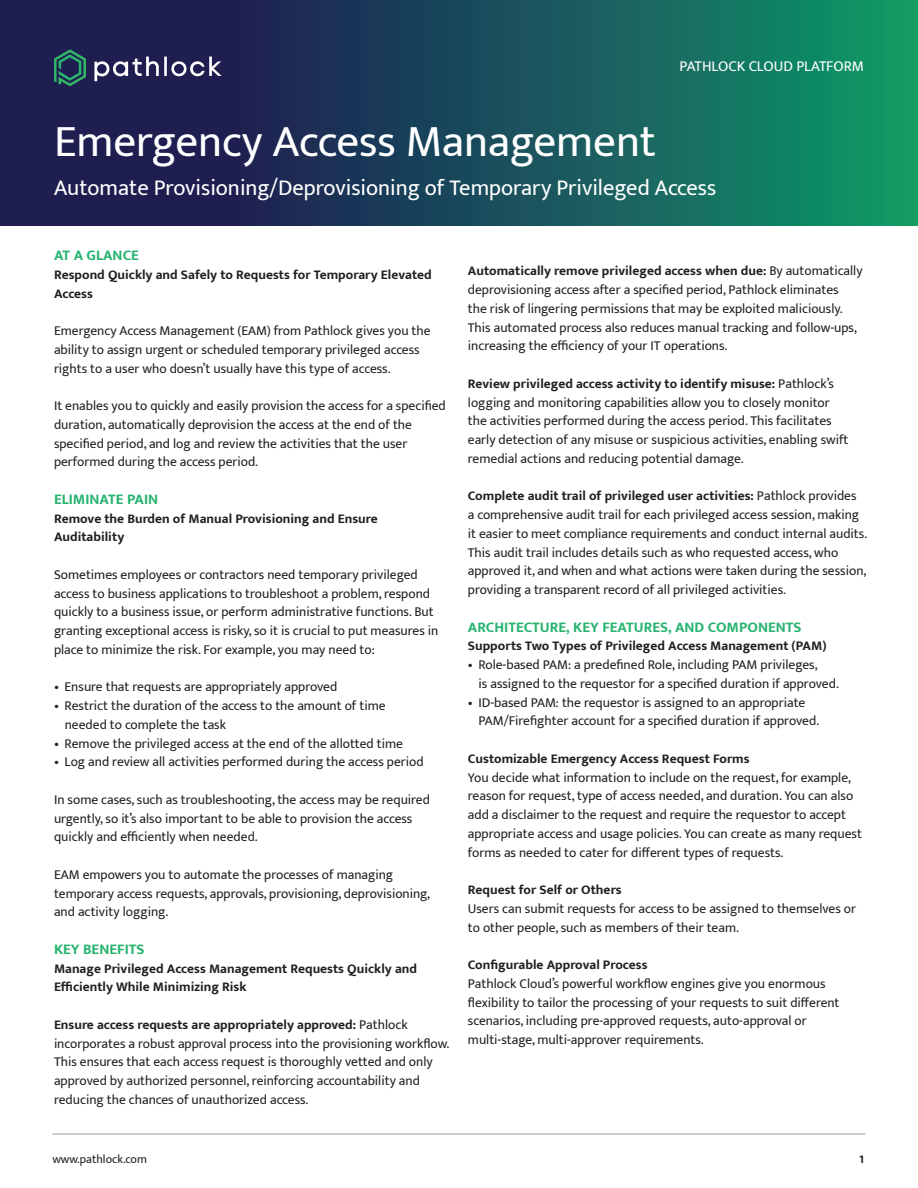
<style>
.page{position:relative;width:918px;height:1188px;background:#fff}
.page>*{position:absolute;margin:0;border:0;box-sizing:border-box;transform-origin:0 0}
.t1{font:45px "Mukta";color:#fff}
.t2{font:22.5px "Mukta";color:#fff}
.t3{font:700 15px "Mukta";color:#28b470}
.t4{font:15px "Mukta";color:#fff}
.t5{font:13.5px/18.8px "Mukta";color:#231f20}
.t6{font:700 13.5px/18.8px "Mukta";color:#231f20}
.t7{font:12px "Mukta";color:#231f20}
.t8{font:700 12px "Mukta";color:#231f20}
.s1{font-weight:700}
</style>
<div class="page">
<svg style="left:0;top:0;width:918px;height:225px;background:#194d5a"></svg>
<hr style="left:52px;top:1133px;width:814px;height:2px;background:#a8a9ad">
<svg style="left:54px;top:50px;width:32px;height:36px"></svg>
<svg style="left:94px;top:57px;width:128px;height:24px"></svg>
<p class="t4" style="left:680px;top:57px;width:186px">PATHLOCK CLOUD PLATFORM</p>
<p class="t1" style="left:54px;top:114px;width:604px">Emergency Access Management</p>
<p class="t2" style="left:54px;top:174px;width:664px">Automate Provisioning/Deprovisioning of Temporary Privileged Access</p>
<p class="t3" style="left:54px;top:246px;width:86px">AT A GLANCE</p>
<p class="t6" style="left:54px;top:265px;width:379px">Respond Quickly and Safely to Requests for Temporary Elevated<br>Access</p>
<p class="t5" style="left:54px;top:321px;width:378px">Emergency Access Management (EAM) from Pathlock gives you the ability to assign urgent or scheduled temporary privileged access rights to a user who doesn’t usually have this type of access.</p>
<p class="t5" style="left:54px;top:396px;width:393px">It enables you to quickly and easily provision the access for a specified duration, automatically deprovision the access at the end of the specified period, and log and review the activities that the user performed during the access period.</p>
<p class="t3" style="left:54px;top:490px;width:106px">ELIMINATE PAIN</p>
<p class="t6" style="left:54px;top:508px;width:325px">Remove the Burden of Manual Provisioning and Ensure<br>Auditability</p>
<p class="t5" style="left:54px;top:565px;width:386px">Sometimes employees or contractors need temporary privileged access to business applications to troubleshoot a problem, respond quickly to a business issue, or perform administrative functions. But granting exceptional access is risky, so it is crucial to put measures in place to minimize the risk. For example, you may need to:</p>
<p class="t5" style="left:54px;top:677px;width:285px">• Ensure that requests are appropriately approved</p>
<p class="t5" style="left:65px;top:696px;width:322px;text-indent:-11px">• Restrict the duration of the access to the amount of time needed to complete the task</p>
<p class="t5" style="left:54px;top:734px;width:351px">• Remove the privileged access at the end of the allotted time</p>
<p class="t5" style="left:54px;top:752px;width:371px">• Log and review all activities performed during the access period</p>
<p class="t5" style="left:54px;top:790px;width:378px">In some cases, such as troubleshooting, the access may be required urgently, so it’s also important to be able to provision the access quickly and efficiently when needed.</p>
<p class="t5" style="left:54px;top:865px;width:378px">EAM empowers you to automate the processes of managing temporary access requests, approvals, provisioning, deprovisioning, and activity logging.</p>
<p class="t3" style="left:54px;top:940px;width:92px">KEY BENEFITS</p>
<p class="t6" style="left:54px;top:958px;width:365px">Manage Privileged Access Management Requests Quickly and<br>Efficiently While Minimizing Risk</p>
<p class="t5" style="left:54px;top:1015px;width:397px"><span class="s1">Ensure access requests are appropriately approved:</span> Pathlock incorporates a robust approval process into the provisioning workflow.<br>This ensures that each access request is thoroughly vetted and only approved by authorized personnel, reinforcing accountability and reducing the chances of unauthorized access.</p>
<p class="t5" style="left:468px;top:261px;width:396px"><span class="s1">Automatically remove privileged access when due:</span> By automatically deprovisioning access after a specified period, Pathlock eliminates<br>the risk of lingering permissions that may be exploited maliciously.<br>This automated process also reduces manual tracking and follow-ups, increasing the efficiency of your IT operations.</p>
<p class="t5" style="left:468px;top:374px;width:382px"><span class="s1">Review privileged access activity to identify misuse:</span> Pathlock’s logging and monitoring capabilities allow you to closely monitor the activities performed during the access period. This facilitates early detection of any misuse or suspicious activities, enabling swift remedial actions and reducing potential damage.</p>
<p class="t5" style="left:468px;top:486px;width:401px"><span class="s1">Complete audit trail of privileged user activities:</span> Pathlock provides<br>a comprehensive audit trail for each privileged access session, making it easier to meet compliance requirements and conduct internal audits.<br>This audit trail includes details such as who requested access, who approved it, and when and what actions were taken during the session, providing a transparent record of all privileged activities.</p>
<p class="t3" style="left:468px;top:618px;width:335px">ARCHITECTURE, KEY FEATURES, AND COMPONENTS</p>
<p class="t6" style="left:468px;top:636px;width:360px">Supports Two Types of Privileged Access Management (PAM)</p>
<p class="t5" style="left:468px;top:655px;width:351px">• Role-based PAM: a predefined Role, including PAM privileges,</p>
<p class="t5" style="left:479px;top:674px;width:362px">is assigned to the requestor for a specified duration if approved.</p>
<p class="t5" style="left:468px;top:693px;width:339px">• ID-based PAM: the requestor is assigned to an appropriate</p>
<p class="t5" style="left:479px;top:711px;width:342px">PAM/Firefighter account for a specified duration if approved.</p>
<p class="t6" style="left:468px;top:749px;width:283px">Customizable Emergency Access Request Forms</p>
<p class="t5" style="left:468px;top:768px;width:396px">You decide what information to include on the request, for example, reason for request, type of access needed, and duration. You can also add a disclaimer to the request and require the requestor to accept appropriate access and usage policies. You can create as many request forms as needed to cater for different types of requests.</p>
<p class="t6" style="left:468px;top:880px;width:155px">Request for Self or Others</p>
<p class="t5" style="left:468px;top:899px;width:390px">Users can submit requests for access to be assigned to themselves or to other people, such as members of their team.</p>
<p class="t6" style="left:468px;top:955px;width:181px">Configurable Approval Process</p>
<p class="t5" style="left:468px;top:974px;width:373px">Pathlock Cloud’s powerful workflow engines give you enormous flexibility to tailor the processing of your requests to suit different scenarios, including pre-approved requests, auto-approval or</p>
<p class="t5" style="left:468px;top:1030px;width:237px">multi-stage, multi-approver requirements.</p>
<p class="t7" style="left:52px;top:1152px;width:96px">www.pathlock.com</p>
<p class="t8" style="left:859px;top:1152px;width:6px">1</p>
</div>
